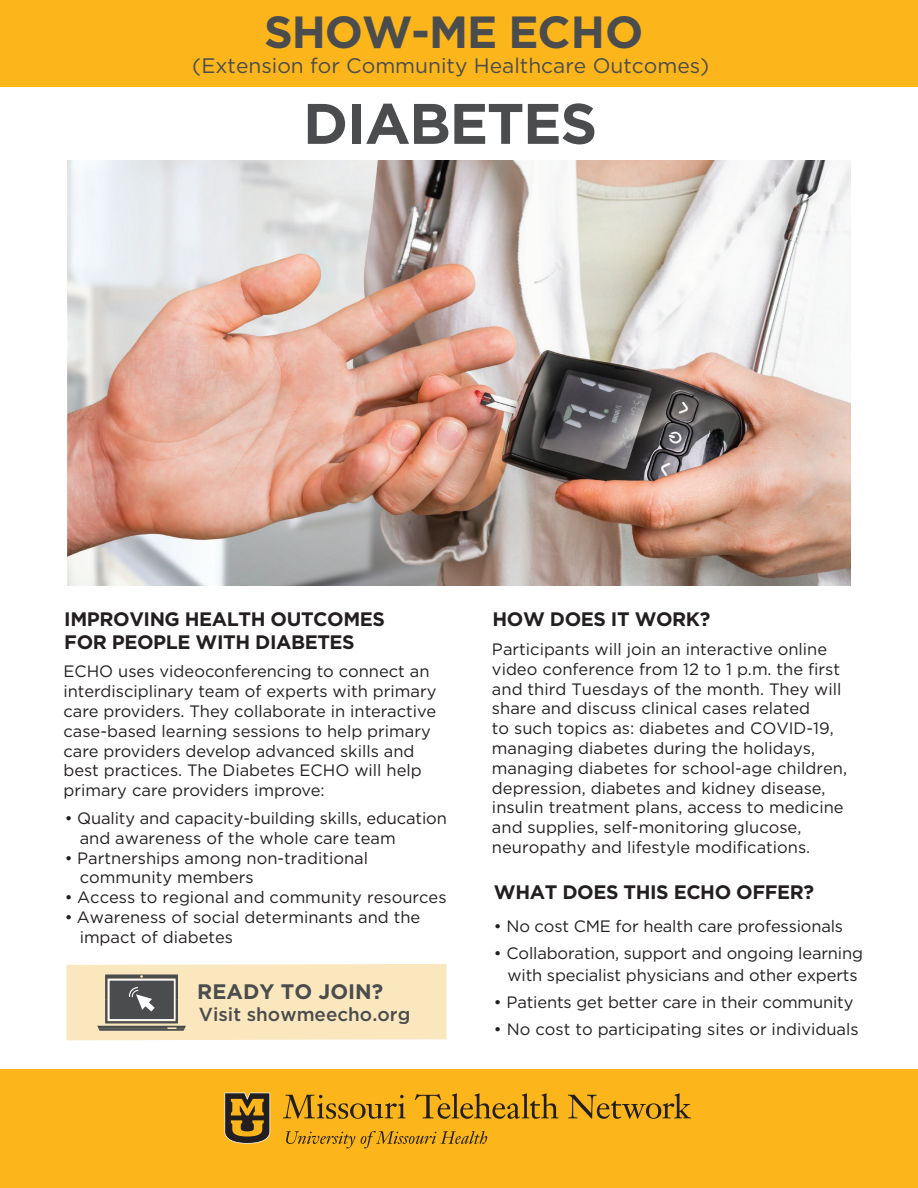
<style>
.page{position:relative;width:918px;height:1188px;background:#fff}
.page>*{position:absolute;margin:0;border:0;box-sizing:border-box;transform-origin:0 0}
.t1{font:700 57px "Gotham";letter-spacing:-.025em;color:#4b4c4d}
.t2{font:700 45px "Gotham";letter-spacing:-.02em;color:#4b4c4d}
.t3{font:21px "Gotham";color:#4b4c4d}
.t4{font:700 21px "Gotham";color:#4b4c4d}
.t5{font:700 19.5px/23.4px "Gotham";letter-spacing:-.02em;color:#231f20}
.t6{font:500 18.9px "Gotham";color:#4b4c4d}
.t7{font:16.5px/19.8px "Gotham";color:#231f20}
</style>
<div class="page">
<div style="left:0;top:1070px;width:918px;height:118px;background:#fcb61c"></div>
<svg style="left:224px;top:1093px;width:46px;height:51px"></svg>
<svg style="left:283px;top:1095px;width:123px;height:24px"></svg>
<svg style="left:415px;top:1093px;width:144px;height:26px"></svg>
<svg style="left:568px;top:1093px;width:123px;height:26px"></svg>
<svg style="left:286px;top:1131px;width:69px;height:17px"></svg>
<svg style="left:361px;top:1131px;width:126px;height:17px"></svg>
<svg style="left:66px;top:964px;width:381px;height:76px;background:#e5d5b2"></svg>
<div style="left:0;top:0;width:918px;height:87px;background:#fcb61c"></div>
<img style="left:67px;top:160px;width:783px;height:425px">
<h2 class="t2" style="left:264px;top:2px;width:381px">SHOW-ME ECHO</h2>
<p class="t3" style="left:192px;top:52px;width:519px">(Extension for Community Healthcare Outcomes)</p>
<h1 class="t1" style="left:303px;top:86px;width:296px">DIABETES</h1>
<p class="t5" style="left:64px;top:607px;width:322px">IMPROVING HEALTH OUTCOMES<br>FOR PEOPLE WITH DIABETES</p>
<p class="t7" style="left:63px;top:661px;width:374px">ECHO uses videoconferencing to connect an interdisciplinary team of experts with primary care providers. They collaborate in interactive case-based learning sessions to help primary care providers develop advanced skills and best practices. The Diabetes ECHO will help primary care providers improve:</p>
<p class="t7" style="left:80px;top:808px;width:369px;text-indent:-15px">• Quality and capacity-building skills, education and awareness of the whole care team</p>
<p class="t7" style="left:80px;top:848px;width:290px;text-indent:-15px">• Partnerships among non-traditional community members</p>
<p class="t7" style="left:65px;top:887px;width:383px">• Access to regional and community resources</p>
<p class="t7" style="left:80px;top:907px;width:342px;text-indent:-15px">• Awareness of social determinants and the impact of diabetes</p>
<p class="t4" style="left:197px;top:977px;width:188px">READY TO JOIN?</p>
<p class="t6" style="left:199px;top:1002px;width:213px">Visit showmeecho.org</p>
<p class="t5" style="left:492px;top:608px;width:219px">HOW DOES IT WORK?</p>
<p class="t7" style="left:492px;top:639px;width:357px">Participants will join an interactive online video conference from 12 to 1 p.m. the first and third Tuesdays of the month. They will share and discuss clinical cases related<br>to such topics as: diabetes and COVID-19, managing diabetes during the holidays, managing diabetes for school-age children, depression, diabetes and kidney disease, insulin treatment plans, access to medicine and supplies, self-monitoring glucose, neuropathy and lifestyle modifications.</p>
<p class="t5" style="left:494px;top:881px;width:322px">WHAT DOES THIS ECHO OFFER?</p>
<p class="t7" style="left:494px;top:916px;width:351px">• No cost CME for health care professionals</p>
<p class="t7" style="left:494px;top:943px;width:371px;line-height:21.3px;text-align:center">• Collaboration, support and ongoing learning with specialist physicians and other experts</p>
<p class="t7" style="left:494px;top:992px;width:361px">• Patients get better care in their community</p>
<p class="t7" style="left:494px;top:1019px;width:366px">• No cost to participating sites or individuals</p>
</div>
